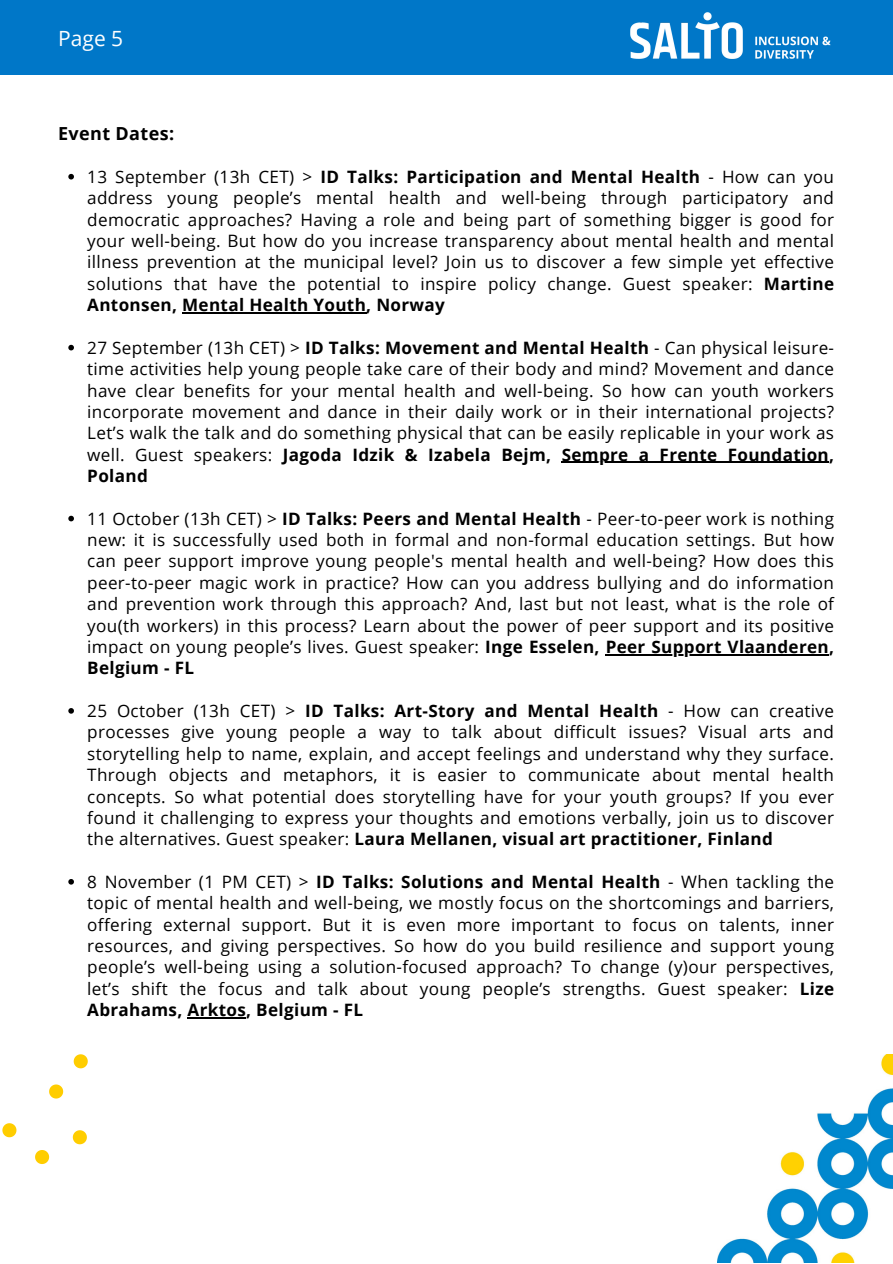
<style>
.page{position:relative;width:893px;height:1264px;background:#fff}
.page>*{position:absolute;margin:0;border:0;box-sizing:border-box;transform-origin:0 0}
.t1{font:21px "Open Sans";color:#fff}
.t2{font:700 18px "Open Sans";letter-spacing:.02em;color:#000}
.t3{font:17.1px/21.3px "Open Sans";letter-spacing:.02em;color:#000;text-align:justify}
.s1{font-weight:700}
</style>
<div class="page">
<div style="left:0;top:0;width:892px;height:74px;background:#0077c8"></div>
<img style="left:630px;top:12px;width:201px;height:47px">
<img style="left:717px;top:1054px;width:175px;height:208px">
<svg style="left:68px;top:174px;width:6px;height:5px"></svg>
<hr style="left:182px;top:312px;width:184px;height:1px;background:#000">
<svg style="left:68px;top:345px;width:6px;height:5px"></svg>
<hr style="left:561px;top:462px;width:268px;height:1px;background:#000">
<svg style="left:68px;top:516px;width:6px;height:5px"></svg>
<hr style="left:605px;top:654px;width:224px;height:1px;background:#000">
<svg style="left:68px;top:708px;width:6px;height:5px"></svg>
<svg style="left:68px;top:879px;width:6px;height:5px"></svg>
<hr style="left:187px;top:1017px;width:59px;height:1px;background:#000">
<svg style="left:2px;top:1123px;width:14px;height:14px"></svg>
<svg style="left:73px;top:1130px;width:14px;height:14px"></svg>
<svg style="left:74px;top:1054px;width:14px;height:14px"></svg>
<svg style="left:49px;top:1084px;width:14px;height:14px"></svg>
<svg style="left:35px;top:1150px;width:14px;height:13px"></svg>
<p class="t1" style="left:58px;top:24px;width:66px">Page 5</p>
<p class="t2" style="left:58px;top:121px;width:117px">Event Dates:</p>
<p class="t3" style="left:87px;top:166px;width:748px">13 September (13h CET) &gt; <span class="s1">ID Talks: Participation and Mental Health</span> - How can you address young people’s mental health and well-being through participatory and democratic approaches? Having a role and being part of something bigger is good for your well-being. But how do you increase transparency about mental health and mental illness prevention at the municipal level? Join us to discover a few simple yet effective solutions that have the potential to inspire policy change. Guest speaker: <span class="s1">Martine Antonsen, Mental Health Youth, Norway</span></p>
<p class="t3" style="left:87px;top:336px;width:748px">27 September (13h CET) &gt; <span class="s1">ID Talks: Movement and Mental Health</span> - Can physical leisure&shy;time activities help young people take care of their body and mind? Movement and dance have clear benefits for your mental health and well-being. So how can youth workers incorporate movement and dance in their daily work or in their international projects?<br>Let’s walk the talk and do something physical that can be easily replicable in your work as well. Guest speakers: <span class="s1">Jagoda Idzik &amp; Izabela Bejm, Sempre a Frente Foundation, Poland</span></p>
<p class="t3" style="left:87px;top:507px;width:748px">11 October (13h CET) &gt; <span class="s1">ID Talks: Peers and Mental Health</span> - Peer-to-peer work is nothing new: it is successfully used both in formal and non-formal education settings. But how can peer support improve young people's mental health and well-being? How does this peer-to-peer magic work in practice? How can you address bullying and do information and prevention work through this approach? And, last but not least, what is the role of you(th workers) in this process? Learn about the power of peer support and its positive impact on young people’s lives. Guest speaker: <span class="s1">Inge Esselen, Peer Support Vlaanderen, Belgium - FL</span></p>
<p class="t3" style="left:87px;top:699px;width:748px">25 October (13h CET) &gt; <span class="s1">ID Talks: Art-Story and Mental Health</span> - How can creative processes give young people a way to talk about difficult issues? Visual arts and storytelling help to name, explain, and accept feelings and understand why they surface.<br>Through objects and metaphors, it is easier to communicate about mental health concepts. So what potential does storytelling have for your youth groups? If you ever found it challenging to express your thoughts and emotions verbally, join us to discover the alternatives. Guest speaker: <span class="s1">Laura Mellanen, visual art practitioner, Finland</span></p>
<p class="t3" style="left:87px;top:870px;width:748px">8 November (1 PM CET) &gt; <span class="s1">ID Talks: Solutions and Mental Health</span> - When tackling the topic of mental health and well-being, we mostly focus on the shortcomings and barriers, offering external support. But it is even more important to focus on talents, inner resources, and giving perspectives. So how do you build resilience and support young people’s well-being using a solution-focused approach? To change (y)our perspectives, let’s shift the focus and talk about young people’s strengths. Guest speaker: <span class="s1">Lize Abrahams, Arktos, Belgium - FL</span></p>
</div>
